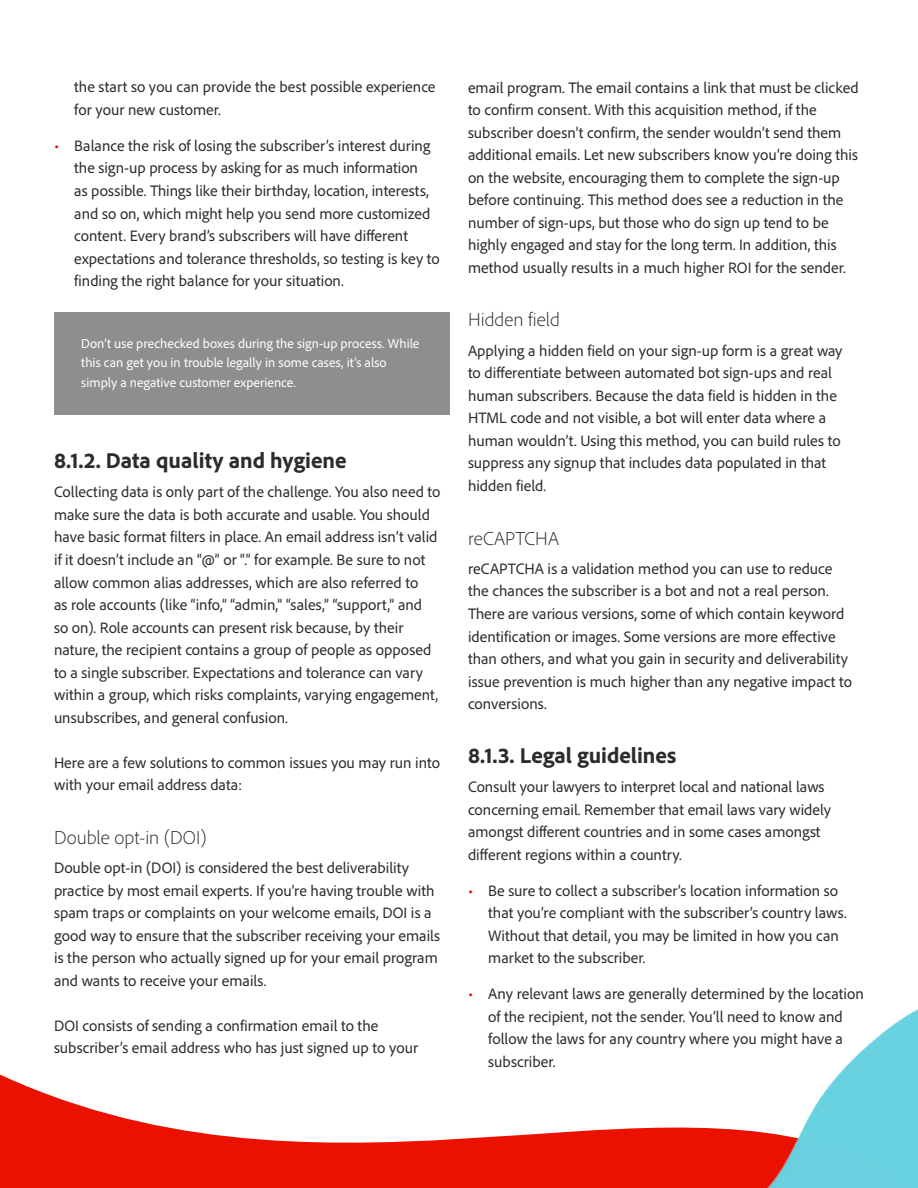
<style>
.page{position:relative;width:918px;height:1188px;background:#fff}
.page>*{position:absolute;margin:0;border:0;box-sizing:border-box;transform-origin:0 0}
.t1{font:800 22.5px "Adobe Clean";color:#2c2c2c}
.t2{font:300 19.5px "Adobe Clean";color:#2c2c2c}
.t3{font:15.75px/22.5px "Adobe Clean";color:#2c2c2c}
.t4{font:13.5px/19.5px "Adobe Clean";color:#fff}
.s1{font-size:16.5px;color:#eb1000}
</style>
<div class="page">
<svg style="left:0;top:1074px;width:510px;height:114px;fill:#eb1000"></svg>
<img style="left:510px;top:1009px;width:408px;height:179px">
<div style="left:54px;top:312px;width:396px;height:103px;background:#8e8e8e"></div>
<p class="t3" style="left:74px;top:75px;width:363px">the start so you can provide the best possible experience for your new customer.</p>
<p class="t3" style="left:74px;top:134px;width:367px;text-indent:-20px"><span class="s1">•</span> Balance the risk of losing the subscriber’s interest during the sign-up process by asking for as much information<br>as possible. Things like their birthday, location, interests, and so on, which might help you send more customized content. Every brand’s subscribers will have different expectations and tolerance thresholds, so testing is key to finding the right balance for your situation.</p>
<p class="t4" style="left:81px;top:333px;width:340px">Don’t use prechecked boxes during the sign-up process. While this can get you in trouble legally in some cases, it’s also simply a negative customer experience.</p>
<h1 class="t1" style="left:54px;top:446px;width:294px">8.1.2. Data quality and hygiene</h1>
<p class="t3" style="left:54px;top:480px;width:388px">Collecting data is only part of the challenge. You also need to make sure the data is both accurate and usable. You should have basic format filters in place. An email address isn’t valid if it doesn’t include an “@” or “.” for example. Be sure to not allow common alias addresses, which are also referred to<br>as role accounts (like “info,” “admin,” “sales,” “support,” and<br>so on). Role accounts can present risk because, by their nature, the recipient contains a group of people as opposed to a single subscriber. Expectations and tolerance can vary within a group, which risks complaints, varying engagement, unsubscribes, and general confusion.</p>
<p class="t3" style="left:54px;top:751px;width:388px">Here are a few solutions to common issues you may run into with your email address data:</p>
<p class="t2" style="left:54px;top:825px;width:154px">Double opt-in (DOI)</p>
<p class="t3" style="left:54px;top:856px;width:388px">Double opt-in (DOI) is considered the best deliverability practice by most email experts. If you’re having trouble with spam traps or complaints on your welcome emails, DOI is a good way to ensure that the subscriber receiving your emails is the person who actually signed up for your email program and wants to receive your emails.</p>
<p class="t3" style="left:54px;top:1014px;width:366px">DOI consists of sending a confirmation email to the subscriber’s email address who has just signed up to your</p>
<p class="t3" style="left:468px;top:75px;width:392px">email program. The email contains a link that must be clicked to confirm consent. With this acquisition method, if the subscriber doesn’t confirm, the sender wouldn’t send them additional emails. Let new subscribers know you’re doing this on the website, encouraging them to complete the sign-up before continuing. This method does see a reduction in the number of sign-ups, but those who do sign up tend to be highly engaged and stay for the long term. In addition, this method usually results in a much higher ROI for the sender.</p>
<p class="t2" style="left:468px;top:308px;width:93px">Hidden field</p>
<p class="t3" style="left:468px;top:339px;width:376px">Applying a hidden field on your sign-up form is a great way to differentiate between automated bot sign-ups and real human subscribers. Because the data field is hidden in the HTML code and not visible, a bot will enter data where a human wouldn’t. Using this method, you can build rules to suppress any signup that includes data populated in that hidden field.</p>
<p class="t2" style="left:468px;top:526px;width:93px">reCAPTCHA</p>
<p class="t3" style="left:468px;top:557px;width:386px">reCAPTCHA is a validation method you can use to reduce the chances the subscriber is a bot and not a real person.<br>There are various versions, some of which contain keyword identification or images. Some versions are more effective than others, and what you gain in security and deliverability issue prevention is much higher than any negative impact to conversions.</p>
<h1 class="t1" style="left:468px;top:741px;width:210px">8.1.3. Legal guidelines</h1>
<p class="t3" style="left:468px;top:775px;width:365px">Consult your lawyers to interpret local and national laws concerning email. Remember that email laws vary widely amongst different countries and in some cases amongst different regions within a country.</p>
<p class="t3" style="left:488px;top:879px;width:360px;text-indent:-20px"><span class="s1">•</span> Be sure to collect a subscriber’s location information so that you’re compliant with the subscriber’s country laws.<br>Without that detail, you may be limited in how you can market to the subscriber.</p>
<p class="t3" style="left:488px;top:982px;width:377px;text-indent:-20px"><span class="s1">•</span> Any relevant laws are generally determined by the location of the recipient, not the sender. You’ll need to know and follow the laws for any country where you might have a subscriber.</p>
</div>
